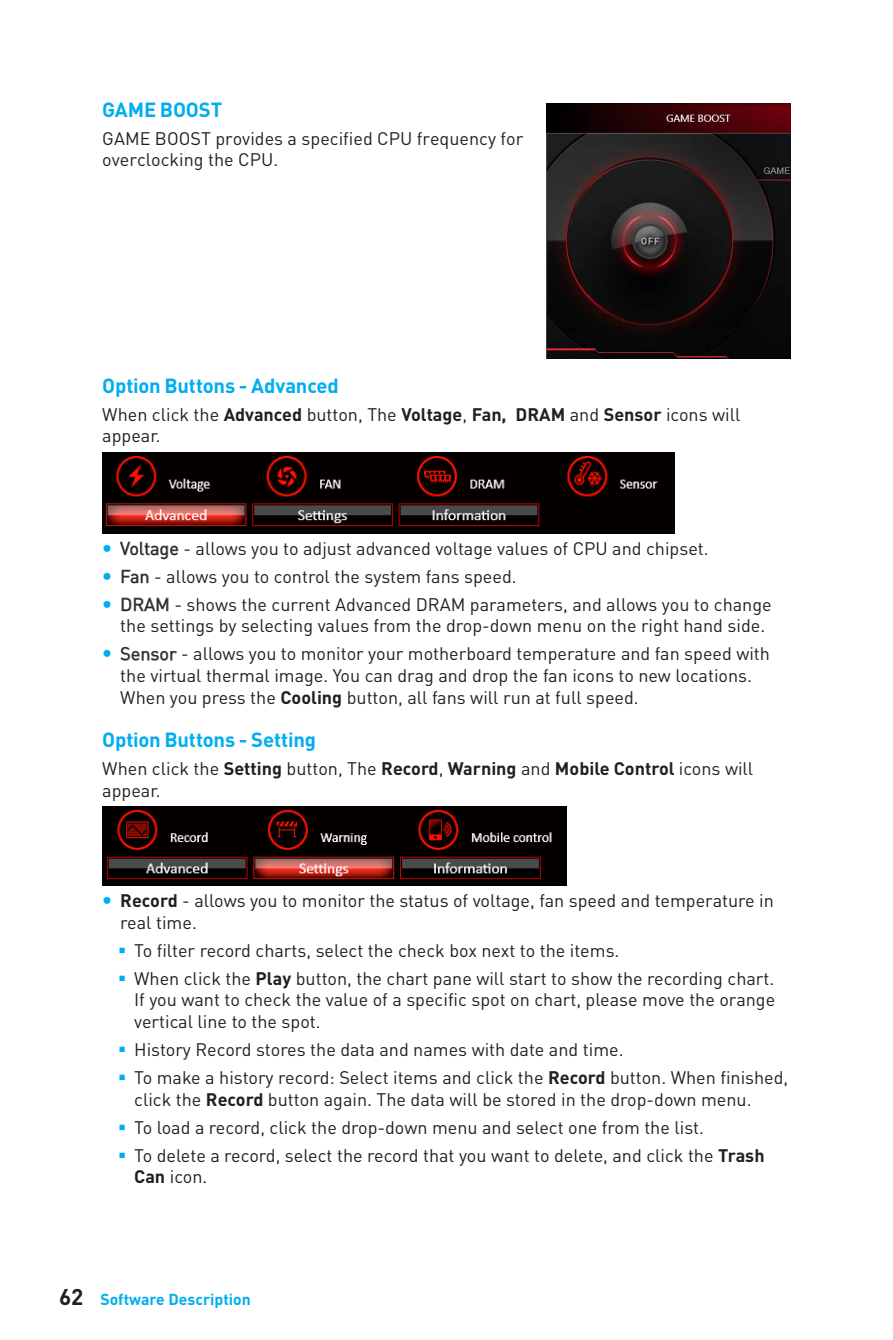
<style>
.page{position:relative;width:893px;height:1340px;background:#fff}
.page>*{position:absolute;margin:0;border:0;box-sizing:border-box;transform-origin:0 0}
.t1{font:700 20.25px "DIN Pro";letter-spacing:-.01em;color:#00aeef}
.t2{font:18px/27.9px "DIN Pro";color:#231f20}
.t3{font:700 15.75px "DIN Pro";color:#00aeef}
.s1{font-weight:700}
.s2{font-size:22.5px;color:#231f20}
</style>
<div class="page">
<img style="left:102px;top:452px;width:572px;height:81px">
<svg style="left:120px;top:541px;width:59px;height:19px"></svg>
<svg style="left:121px;top:569px;width:28px;height:15px"></svg>
<svg style="left:121px;top:597px;width:48px;height:15px"></svg>
<svg style="left:120px;top:647px;width:57px;height:14px"></svg>
<img style="left:102px;top:806px;width:464px;height:79px">
<img style="left:547px;top:104px;width:244px;height:255px">
<p class="t1" style="left:102px;top:95px;width:121px">GAME BOOST</p>
<p class="t2" style="left:102px;top:126px;width:423px;line-height:21.6px">GAME BOOST provides a specified CPU frequency for overclocking the CPU.</p>
<p class="t1" style="left:102px;top:372px;width:238px">Option Buttons - Advanced</p>
<p class="t2" style="left:102px;top:403px;width:640px;line-height:21.6px">When click the <span class="s1">Advanced</span> button, The <span class="s1">Voltage</span>, <span class="s1">Fan, DRAM</span> and <span class="s1">Sensor</span> icons will appear.</p>
<p class="t2" style="left:120px;top:533px;width:653px">Voltage - allows you to adjust advanced voltage values of CPU and chipset.<br>Fan - allows you to control the system fans speed.<br>DRAM - shows the current Advanced DRAM parameters, and allows you to change</p>
<p class="t2" style="left:120px;top:611px;width:651px">the settings by selecting values from the drop-down menu on the right hand side.<br>Sensor - allows you to monitor your motherboard temperature and fan speed with</p>
<p class="t2" style="left:120px;top:664px;width:633px;line-height:21.6px">the virtual thermal image. You can drag and drop the fan icons to new locations.<br>When you press the <span class="s1">Cooling</span> button, all fans will run at full speed.</p>
<p class="t1" style="left:102px;top:726px;width:215px">Option Buttons - Setting</p>
<p class="t2" style="left:102px;top:757px;width:652px;line-height:21.6px">When click the <span class="s1">Setting</span> button, The <span class="s1">Record</span>, <span class="s1">Warning</span> and <span class="s1">Mobile Control</span> icons will appear.</p>
<p class="t2" style="left:120px;top:889px;width:655px;line-height:21.6px"><span class="s1">Record</span> - allows you to monitor the status of voltage, fan speed and temperature in real time.</p>
<p class="t2" style="left:134px;top:935px;width:642px">To filter record charts, select the check box next to the items.<br>When click the <span class="s1">Play</span> button, the chart pane will start to show the recording chart.</p>
<p class="t2" style="left:134px;top:988px;width:643px;line-height:21.6px">If you want to check the value of a specific spot on chart, please move the orange vertical line to the spot.</p>
<p class="t2" style="left:134px;top:1034px;width:656px">History Record stores the data and names with date and time.<br>To make a history record: Select items and click the <span class="s1">Record</span> button. When finished,</p>
<p class="t2" style="left:134px;top:1084px;width:632px">click the <span class="s1">Record</span> button again. The data will be stored in the drop-down menu.<br>To load a record, click the drop-down menu and select one from the list.<br>To delete a record, select the record that you want to delete, and click the <span class="s1">Trash</span></p>
<p class="t2" style="left:134px;top:1161px;width:75px"><span class="s1">Can</span> icon.</p>
<p class="t3" style="left:59px;top:1288px;width:193px"><span class="s2">62</span> Software Description</p>
</div>
